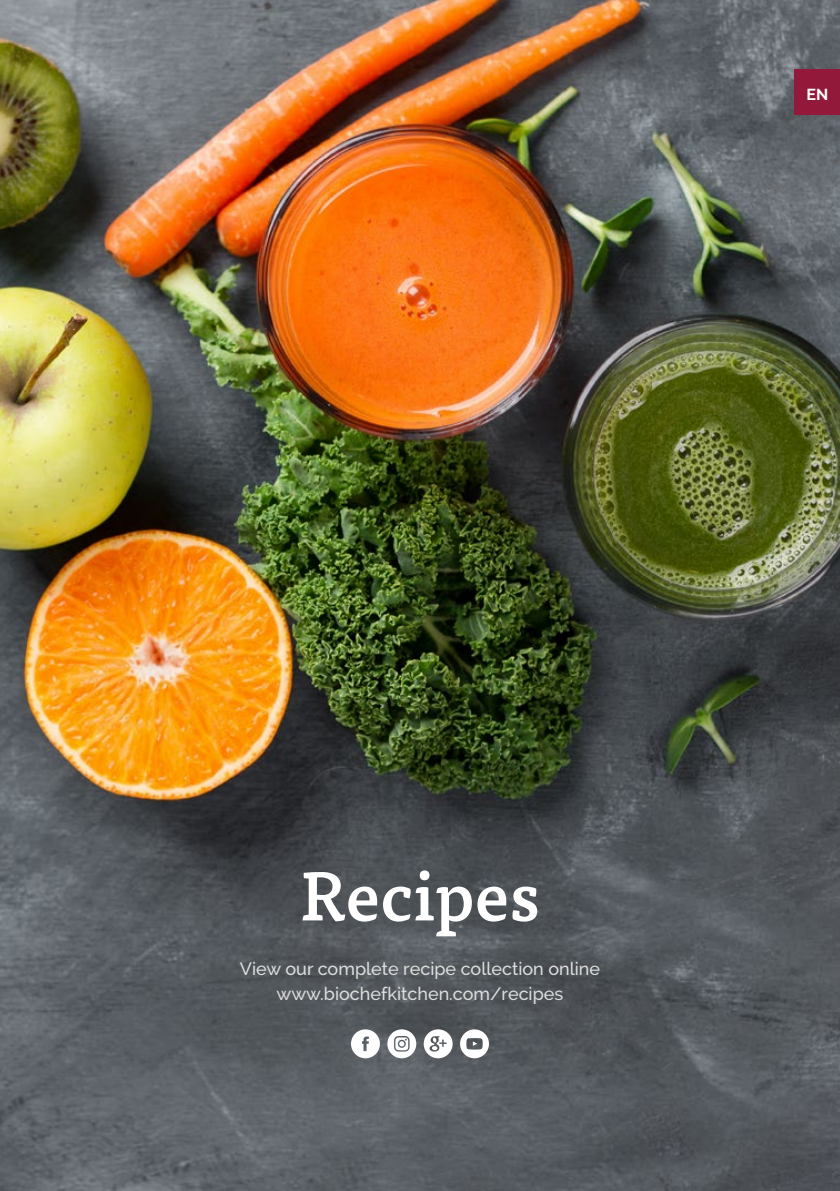
<style>
.page{position:relative;width:840px;height:1191px;background:#fff}
.page>*{position:absolute;margin:0;border:0;box-sizing:border-box;transform-origin:0 0}
.t1{font:500 68px "Tisa Pro";color:#fff}
.t2{font:500 18px/25px "Raleway";color:#dcddde;text-align:center}
.t3{font:700 16px "Raleway";color:#fff}
</style>
<div class="page">
<img style="left:0;top:0;width:839px;height:1191px">
<svg style="left:351px;top:1029px;width:29px;height:29px"></svg>
<svg style="left:460px;top:1029px;width:28px;height:29px"></svg>
<svg style="left:423px;top:1029px;width:29px;height:29px"></svg>
<svg style="left:387px;top:1029px;width:29px;height:29px"></svg>
<div style="left:794px;top:70px;width:45px;height:45px;background:#921939"></div>
<p class="t3" style="left:805px;top:85px;width:23px">EN</p>
<h1 class="t1" style="left:300px;top:844px;width:241px">Recipes</h1>
<p class="t2" style="left:240px;top:956px;width:361px">View our complete recipe collection online www.biochefkitchen.com/recipes</p>
</div>
